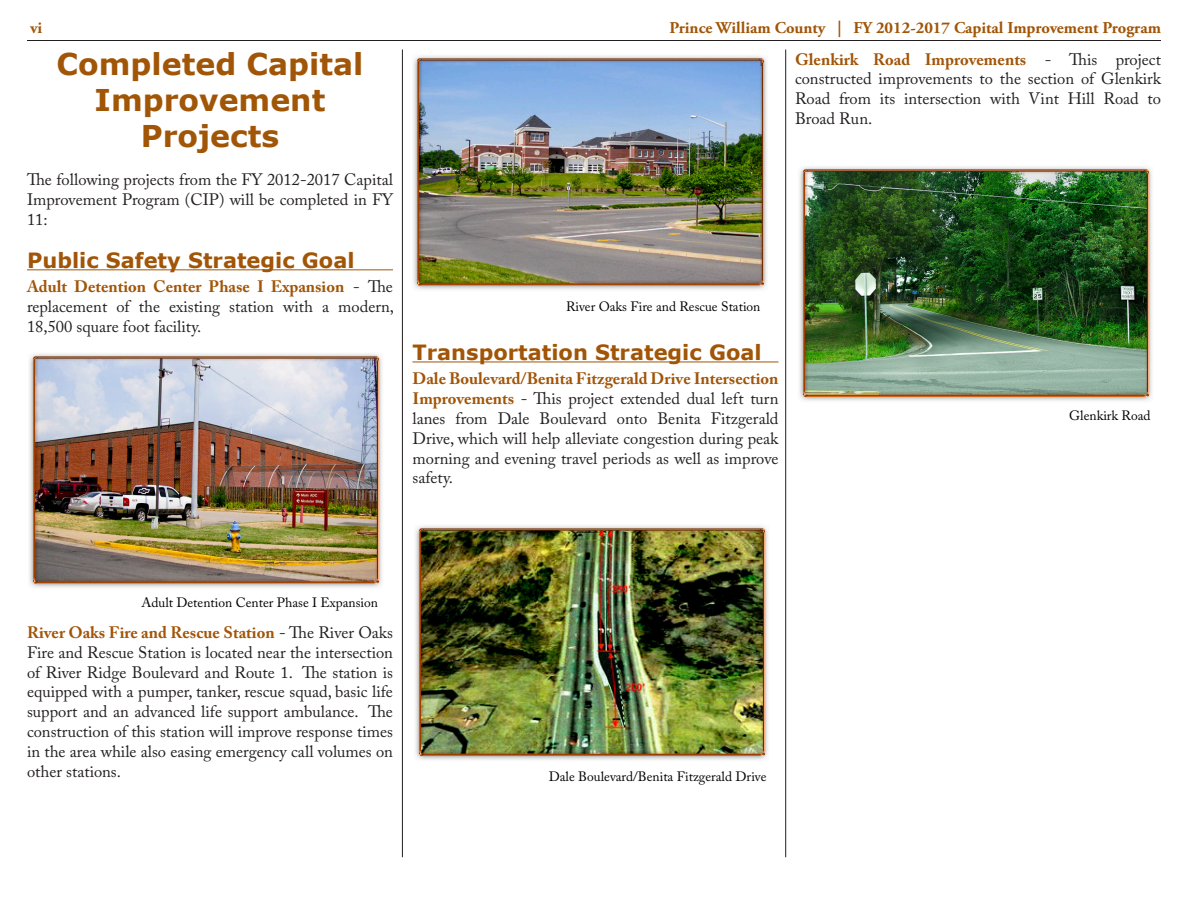
<style>
.page{position:relative;width:1188px;height:918px;background:#fff}
.page>*{position:absolute;margin:0;border:0;box-sizing:border-box;transform-origin:0 0}
.Project_Title{font:700 30px/36px "Verdana";color:#a15507;text-align:center}
.Heading_1{font:700 21px "Verdana";color:#a15507}
.t1{font:16.5px/19.8px "Adobe Caslon Pro";color:#231f20;text-align:justify}
.t2{font:700 16.5px "Adobe Garamond Pro";color:#a15507}
._02-page_numbering_s{font:13.5px "Adobe Caslon Pro";color:#000}
.s1{font-weight:700;color:#a15508}
</style>
<div class="page">
<hr style="left:27px;top:40px;width:1134px;height:1px;background:#231f20">
<hr style="left:402px;top:50px;width:1px;height:807px;background:#231f20">
<hr style="left:785px;top:50px;width:1px;height:807px;background:#231f20">
<hr style="left:27px;top:270px;width:366px;height:1px;background:#a15507">
<img style="left:29px;top:354px;width:353px;height:234px">
<img style="left:413px;top:56px;width:354px;height:234px">
<img style="left:415px;top:526px;width:353px;height:234px">
<hr style="left:412px;top:362px;width:366px;height:1px;background:#a15507">
<img style="left:799px;top:167px;width:353px;height:234px">
<p class="t2" style="left:30px;top:18px;width:14px">vi</p>
<p class="t2" style="left:669px;top:18px;width:493px">Prince William County | FY 2012-2017 Capital Improvement Program</p>
<p class="Project_Title" style="left:57px;top:46px;width:309px">Completed Capital<br>Improvement<br>Projects</p>
<p class="t1" style="left:27px;top:170px;width:368px">The following projects from the FY 2012-2017 Capital Improvement Program (CIP) will be completed in FY 11:</p>
<p class="Heading_1" style="left:27px;top:247px;width:329px">Public Safety Strategic Goal</p>
<p class="t1" style="left:27px;top:277px;width:369px"><span class="s1">Adult Detention Center Phase I Expansion</span> - The replacement of the existing station with a modern, 18,500 square foot facility.</p>
<p class="t1" style="left:795px;top:49px;width:368px"><span class="s1">Glenkirk Road Improvements</span> - This project constructed improvements to the section of Glenkirk Road from its intersection with Vint Hill Road to Broad Run.</p>
<p class="_02-page_numbering_s" style="left:566px;top:298px;width:196px">River Oaks Fire and Rescue Station</p>
<p class="Heading_1" style="left:412px;top:339px;width:351px">Transportation Strategic Goal</p>
<p class="t1" style="left:412px;top:369px;width:368px"><span class="s1">Dale Boulevard/Benita Fitzgerald Drive Intersection Improvements</span> - This project extended dual left turn lanes from Dale Boulevard onto Benita Fitzgerald Drive, which will help alleviate congestion during peak morning and evening travel periods as well as improve safety.</p>
<p class="_02-page_numbering_s" style="left:142px;top:594px;width:238px">Adult Detention Center Phase I Expansion</p>
<p class="t1" style="left:27px;top:622px;width:368px"><span class="s1">River Oaks Fire and Rescue Station</span> - The River Oaks Fire and Rescue Station is located near the intersection of River Ridge Boulevard and Route 1. The station is equipped with a pumper, tanker, rescue squad, basic life support and an advanced life support ambulance. The construction of this station will improve response times in the area while also easing emergency call volumes on other stations.</p>
<p class="_02-page_numbering_s" style="left:549px;top:769px;width:219px">Dale Boulevard/Benita Fitzgerald Drive</p>
<p class="_02-page_numbering_s" style="left:1069px;top:408px;width:83px">Glenkirk Road</p>
</div>
